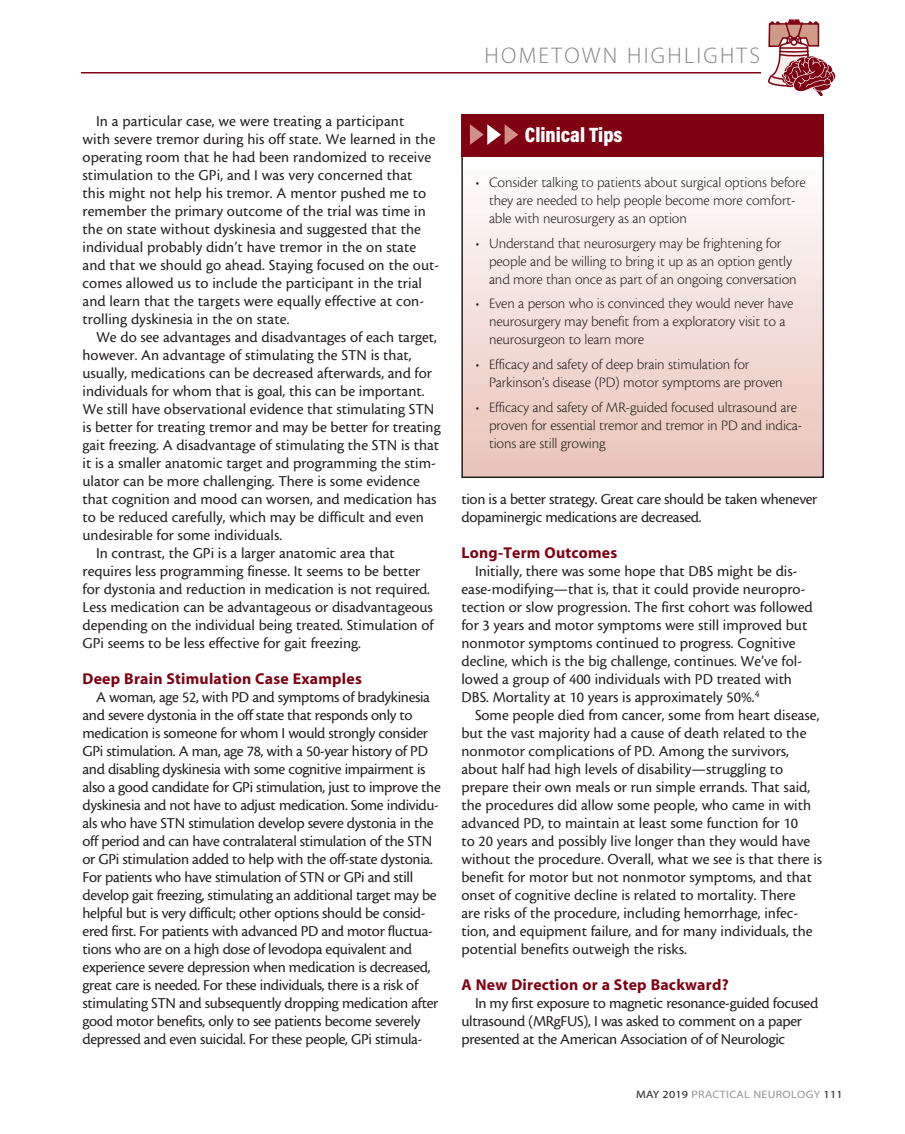
<style>
.page{position:relative;width:905px;height:1134px;background:#fff}
.page>*{position:absolute;margin:0;border:0;box-sizing:border-box;transform-origin:0 0}
.t1{font:22.65px "Myriad MM 215 600";letter-spacing:.1em;color:#808285}
.headline{font:900 21px "Acumin Pro Cond";color:#fff}
.body{font:15.75px/18px "Cronos MM 408 10";color:#231f20}
.body-2{font:15.75px/18px "Cronos MM 408 10";letter-spacing:-.02em;color:#231f20}
.subhead{font:15.75px "Myriad MM 700 600";letter-spacing:.015em;color:#7f0213}
.t2{font:15px/18px "Cronos MM 250 10";letter-spacing:-.01em;color:#231f20}
.t3{font:10.8px "Myriad MM 400 600";letter-spacing:.025em;color:#939598;scale:1.11 1}
.s1{color:#231f20}
</style>
<div class="page">
<hr style="left:81px;top:72px;width:680px;height:1px;background:#7f0213">
<svg style="left:767px;top:19px;width:69px;height:77px"></svg>
<div style="left:462px;top:144px;width:361px;height:333px;background:linear-gradient(to bottom,#fff,#e9c2b9)"></div>
<div style="left:461px;top:143px;width:363px;height:335px;border:2px solid #231f20"></div>
<div style="left:461px;top:114px;width:363px;height:43px;background:#7f0213"></div>
<p class="body" style="left:82px;top:112px;width:358px;text-indent:14px">In a particular case, we were treating a participant<br>with severe tremor during his off state. We learned in the operating room that he had been randomized to receive stimulation to the GPi, and I was very concerned that<br>this might not help his tremor. A mentor pushed me to remember the primary outcome of the trial was time in the on state without dyskinesia and suggested that the individual probably didn’t have tremor in the on state and that we should go ahead. Staying focused on the out&shy;comes allowed us to include the participant in the trial and learn that the targets were equally effective at con&shy;trolling dyskinesia in the on state.</p>
<p class="body" style="left:82px;top:328px;width:360px;text-indent:14px">We do see advantages and disadvantages of each target, however. An advantage of stimulating the STN is that, usually, medications can be decreased afterwards, and for individuals for whom that is goal, this can be important.<br>We still have observational evidence that stimulating STN is better for treating tremor and may be better for treating gait freezing. A disadvantage of stimulating the STN is that it is a smaller anatomic target and programming the stim&shy;ulator can be more challenging. There is some evidence that cognition and mood can worsen, and medication has to be reduced carefully, which may be difficult and even undesirable for some individuals.</p>
<p class="body" style="left:82px;top:544px;width:353px;text-indent:14px">In contrast, the GPi is a larger anatomic area that requires less programming finesse. It seems to be better for dystonia and reduction in medication is not required.<br>Less medication can be advantageous or disadvantageous depending on the individual being treated. Stimulation of GPi seems to be less effective for gait freezing.</p>
<p class="subhead" style="left:82px;top:671px;width:281px">Deep Brain Stimulation Case Examples</p>
<p class="body-2" style="left:82px;top:688px;width:360px;text-indent:14px">A woman, age 52, with PD and symptoms of bradykinesia and severe dystonia in the off state that responds only to medication is someone for whom I would strongly consider GPi stimulation. A man, age 78, with a 50-year history of PD and disabling dyskinesia with some cognitive impairment is also a good candidate for GPi stimulation, just to improve the dyskinesia and not have to adjust medication. Some individu&shy;als who have STN stimulation develop severe dystonia in the off period and can have contralateral stimulation of the STN or GPi stimulation added to help with the off-state dystonia.<br>For patients who have stimulation of STN or GPi and still develop gait freezing, stimulating an additional target may be helpful but is very difficult; other options should be consid&shy;ered first. For patients with advanced PD and motor fluctua&shy;tions who are on a high dose of levodopa equivalent and experience severe depression when medication is decreased, great care is needed. For these individuals, there is a risk of stimulating STN and subsequently dropping medication after good motor benefits, only to see patients become severely depressed and even suicidal. For these people, GPi stimula-</p>
<h1 class="t1" style="left:484px;top:45px;width:277px">HOMETOWN HIGHLIGHTS</h1>
<p class="headline" style="left:525px;top:121px;width:99px">Clinical Tips</p>
<p class="t2" style="left:489px;top:174px;width:318px;text-indent:-14px">• Consider talking to patients about surgical options before they are needed to help people become more comfort&shy;able with neurosurgery as an option</p>
<p class="t2" style="left:489px;top:234px;width:309px;text-indent:-14px">• Understand that neurosurgery may be frightening for people and be willing to bring it up as an option gently and more than once as part of an ongoing conversation</p>
<p class="t2" style="left:489px;top:295px;width:306px;text-indent:-14px">• Even a person who is convinced they would never have neurosurgery may benefit from a exploratory visit to a neurosurgeon to learn more</p>
<p class="t2" style="left:489px;top:356px;width:295px;text-indent:-14px">• Efficacy and safety of deep brain stimulation for<br>Parkinson’s disease (PD) motor symptoms are proven</p>
<p class="t2" style="left:489px;top:399px;width:315px;text-indent:-14px">• Efficacy and safety of MR-guided focused ultrasound are proven for essential tremor and tremor in PD and indica&shy;tions are still growing</p>
<p class="body-2" style="left:461px;top:490px;width:357px">tion is a better strategy. Great care should be taken whenever dopaminergic medications are decreased.</p>
<p class="subhead" style="left:461px;top:545px;width:157px">Long-Term Outcomes</p>
<p class="body" style="left:461px;top:562px;width:353px;text-indent:14px">Initially, there was some hope that DBS might be dis&shy;ease-modifying—that is, that it could provide neuropro&shy;tection or slow progression. The first cohort was followed for 3 years and motor symptoms were still improved but nonmotor symptoms continued to progress. Cognitive decline, which is the big challenge, continues. We’ve fol&shy;lowed a group of 400 individuals with PD treated with DBS. Mortality at 10 years is approximately 50%.<sup>4</sup></p>
<p class="body" style="left:461px;top:706px;width:362px;text-indent:14px">Some people died from cancer, some from heart disease, but the vast majority had a cause of death related to the nonmotor complications of PD. Among the survivors, about half had high levels of disability—struggling to prepare their own meals or run simple errands. That said, the procedures did allow some people, who came in with advanced PD, to maintain at least some function for 10<br>to 20 years and possibly live longer than they would have without the procedure. Overall, what we see is that there is benefit for motor but not nonmotor symptoms, and that onset of cognitive decline is related to mortality. There<br>are risks of the procedure, including hemorrhage, infec&shy;tion, and equipment failure, and for many individuals, the potential benefits outweigh the risks.</p>
<p class="subhead" style="left:461px;top:977px;width:269px">A New Direction or a Step Backward?</p>
<p class="body-2" style="left:461px;top:994px;width:358px;text-indent:14px">In my first exposure to magnetic resonance-guided focused ultrasound (MRgFUS), I was asked to comment on a paper presented at the American Association of of Neurologic</p>
<p class="t3" style="left:636px;top:1089px;width:187px"><span class="s1">MAY 2019</span> PRACTICAL NEUROLOGY <span class="s1">111</span></p>
</div>
